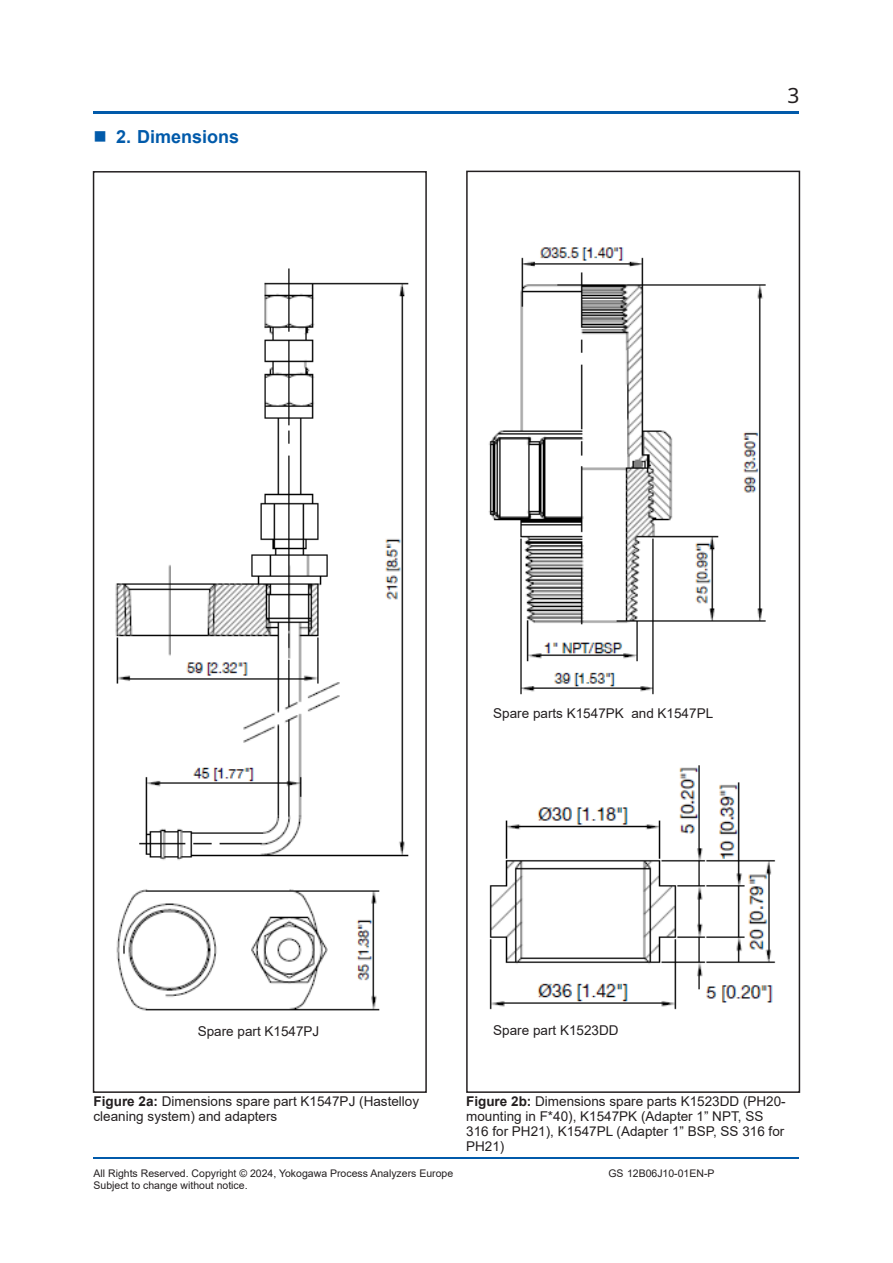
<style>
.page{position:relative;width:893px;height:1263px;background:#fff}
.page>*{position:absolute;margin:0;border:0;box-sizing:border-box;transform-origin:0 0}
.t1{font:21px "Noto Sans";color:#231f20}
._010HEADLINE{font:700 18px "Arial";color:#015aaa}
._110BodyText{font:13.5px/15px "Arial";color:#231f20}
.t2{font:10.5px/12px "Arial";color:#231f20}
.s1{font-weight:700}
</style>
<div class="page">
<hr style="left:94px;top:111px;width:705px;height:3px;background:#015aaa">
<hr style="left:94px;top:1157px;width:705px;height:1px;background:#015aaa">
<img style="left:115px;top:247px;width:661px;height:764px">
<div style="left:493px;top:708px;width:261px;height:36px;background:#fff"></div>
<div style="left:466px;top:171px;width:334px;height:922px;border:2px solid #231f20"></div>
<div style="left:93px;top:171px;width:334px;height:922px;border:2px solid #231f20"></div>
<p class="_010HEADLINE" style="left:94px;top:124px;width:147px">■ 2. Dimensions</p>
<h1 class="t1" style="left:787px;top:81px;width:14px">3</h1>
<p class="_110BodyText" style="left:493px;top:705px;width:221px">Spare parts K1547PK and K1547PL</p>
<p class="_110BodyText" style="left:198px;top:1023px;width:123px">Spare part K1547PJ</p>
<p class="_110BodyText" style="left:493px;top:1022px;width:127px">Spare part K1523DD</p>
<p class="_110BodyText" style="left:94px;top:1094px;width:327px"><span class="s1">Figure 2a:</span> Dimensions spare part K1547PJ (Hastelloy cleaning system) and adapters</p>
<p class="_110BodyText" style="left:466px;top:1094px;width:321px"><span class="s1">Figure 2b:</span> Dimensions spare parts K1523DD (PH20- mounting in F*40), K1547PK (Adapter 1” NPT, SS 316 for PH21), K1547PL (Adapter 1” BSP, SS 316 for PH21)</p>
<p class="t2" style="left:94px;top:1167px;width:361px">All Rights Reserved. Copyright © 2024, Yokogawa Process Analyzers Europe<br>Subject to change without notice.</p>
<p class="t2" style="left:608px;top:1167px;width:108px">GS 12B06J10-01EN-P</p>
</div>
